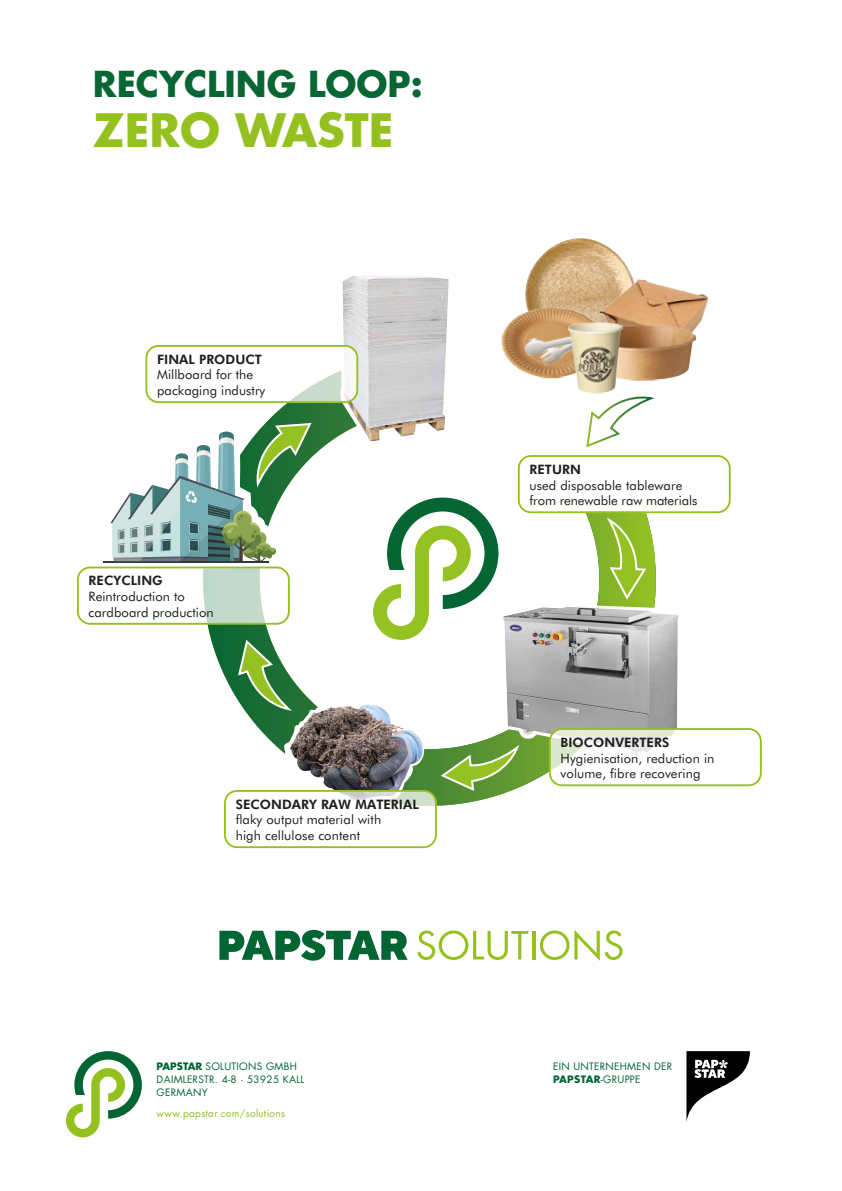
<style>
.page{position:relative;width:842px;height:1191px;background:#fff}
.page>*{position:absolute;margin:0;border:0;box-sizing:border-box;transform-origin:0 0}
.t1{font:700 45px "Futura LT";color:#94c11f}
.t2{font:700 35px "Futura LT";color:#076633}
.t3{font:13px/15.6px "Futura BT";letter-spacing:.01em;color:#1e1e1c}
.t4{font:700 13px "Futura BT";letter-spacing:.005em;color:#1e1e1c}
.t5{font:10px/12.9px "Futura LT";letter-spacing:.03em;color:#006533}
.t6{font:10px "Futura LT";letter-spacing:.03em;color:#95c11f}
.s1{font-weight:700}
</style>
<div class="page">
<svg style="left:686px;top:1051px;width:64px;height:71px"></svg>
<svg style="left:417px;top:930px;width:111px;height:30px"></svg>
<hr style="left:532px;top:931px;width:3px;height:28px;background:#95c11f">
<svg style="left:540px;top:930px;width:82px;height:30px"></svg>
<svg style="left:219px;top:930px;width:189px;height:30px"></svg>
<svg style="left:66px;top:1051px;width:76px;height:86px"></svg>
<img style="left:682px;top:291px;width:26px;height:37px">
<img style="left:682px;top:325px;width:14px;height:50px">
<svg style="left:97px;top:238px;width:585px;height:566px"></svg>
<img style="left:286px;top:700px;width:139px;height:90px">
<svg style="left:78px;top:567px;width:211px;height:57px"></svg>
<div style="left:77px;top:566px;width:213px;height:58px;border:2px solid #95c11f;border-radius:12px"></div>
<div style="left:519px;top:456px;width:211px;height:56px;background:#fff;border-radius:12px"></div>
<div style="left:518px;top:455px;width:213px;height:58px;border:2px solid #95c11f;border-radius:12px"></div>
<div style="left:225px;top:791px;width:211px;height:56px;background:#fff;border-radius:12px"></div>
<div style="left:224px;top:790px;width:213px;height:58px;border:2px solid #95c11f;border-radius:12px"></div>
<div style="left:146px;top:346px;width:211px;height:56px;background:#fff;border-radius:12px"></div>
<div style="left:145px;top:345px;width:213px;height:58px;border:2px solid #95c11f;border-radius:12px"></div>
<svg style="left:550px;top:729px;width:211px;height:56px"></svg>
<div style="left:549px;top:728px;width:213px;height:58px;border:2px solid #95c11f;border-radius:12px"></div>
<h2 class="t2" style="left:93px;top:61px;width:331px">RECYCLING LOOP:</h2>
<h1 class="t1" style="left:93px;top:100px;width:302px">ZERO WASTE</h1>
<p class="t4" style="left:157px;top:350px;width:106px">FINAL PRODUCT</p>
<p class="t3" style="left:157px;top:366px;width:110px">Millboard for the packaging industry</p>
<p class="t4" style="left:89px;top:571px;width:76px">RECYCLING</p>
<p class="t3" style="left:89px;top:588px;width:127px">Reintroduction to cardboard production</p>
<p class="t4" style="left:236px;top:795px;width:185px">SECONDARY RAW MATERIAL</p>
<p class="t3" style="left:236px;top:811px;width:147px">flaky output material with high cellulose content</p>
<p class="t4" style="left:529px;top:460px;width:53px">RETURN</p>
<p class="t3" style="left:529px;top:476px;width:169px">used disposable tableware from renewable raw materials</p>
<p class="t4" style="left:561px;top:733px;width:110px">BIOCONVERTERS</p>
<p class="t3" style="left:561px;top:749px;width:155px">Hygienisation, reduction in volume, fibre recovering</p>
<p class="t5" style="left:157px;top:1060px;width:149px"><span class="s1">PAPSTAR</span> SOLUTIONS GMBH<br>DAIMLERSTR. 4-8 · 53925 KALL<br>GERMANY</p>
<p class="t5" style="left:553px;top:1060px;width:121px">EIN UNTERNEHMEN DER<br><span class="s1">PAPSTAR</span>-GRUPPE</p>
<p class="t6" style="left:157px;top:1107px;width:130px">www.papstar.com/solutions</p>
</div>
